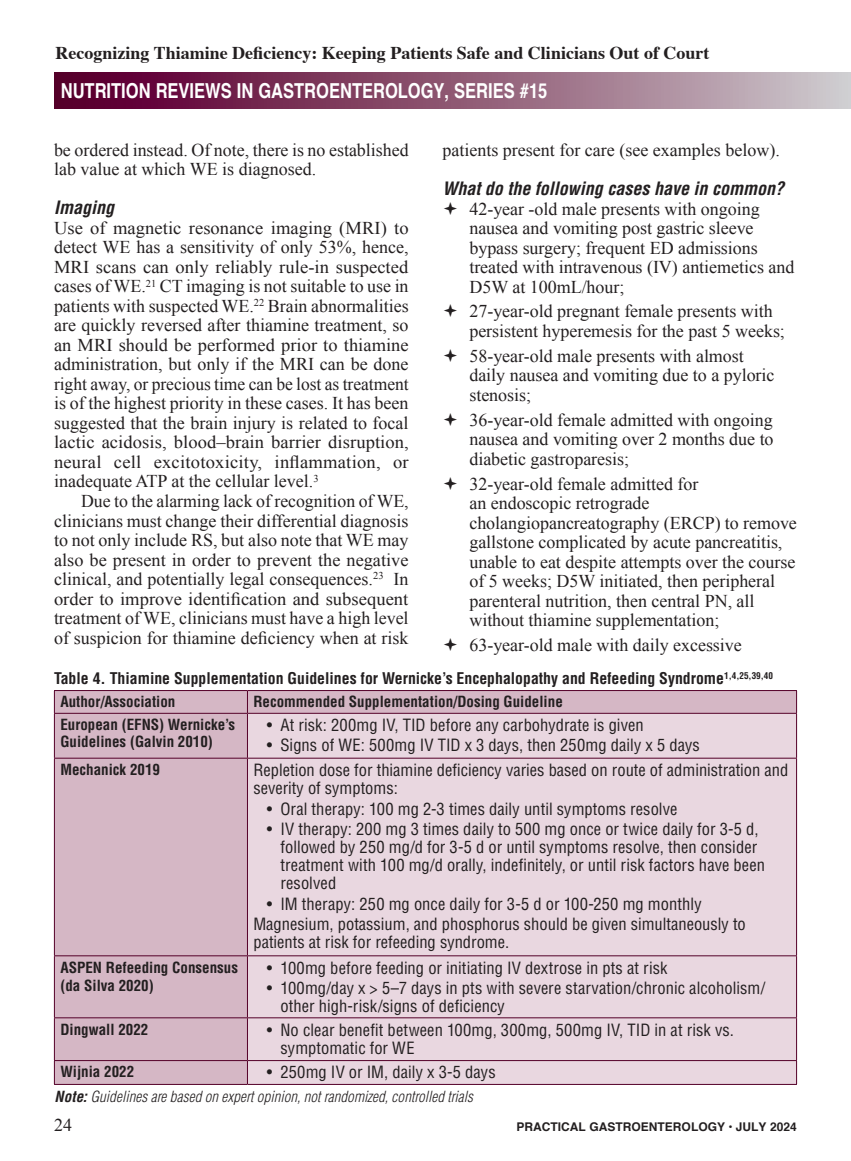
<style>
.page{position:relative;width:851px;height:1161px;background:#fff}
.page>*{position:absolute;margin:0;border:0;box-sizing:border-box;transform-origin:0 0}
.t1{font:700 20.7px "Helvetica";color:#fff;scale:.8 1}
.A_Body_Copy-1st_P{font:18px/19.5px "Times New Roman";color:#231f20}
.A_Body_Copy{font:18px/19.5px "Times New Roman";color:#231f20;text-align:justify}
.t2{font:700 18px "Times";color:#231f20}
.Adrien_Subhead_Italic{font:italic 700 condensed 18px "Helvetica LT Std";color:#231f20}
.A_Table_type{font:condensed 16.5px/18px "Helvetica LT Std";letter-spacing:.005em;color:#231f20}
.A_table_header{font:700 condensed 15.75px "Helvetica LT Std";color:#231f20}
.A_table_header-2{font:700 condensed 15px/16.5px "Helvetica LT Std";color:#231f20}
.A_Table_type-2{font:italic 300 condensed 15px "Helvetica LT Std";letter-spacing:.005em;color:#231f20}
.t3{font:700 12px "Helvetica";color:#231f20}
.s1{font-weight:700}
</style>
<div class="page">
<div style="left:54px;top:73px;width:796px;height:36px;background:linear-gradient(to right,#540023,#ccc6c9)"></div>
<div style="left:55px;top:691px;width:741px;height:393px;background:#d5b7c5"></div>
<div style="left:248px;top:714px;width:548px;height:370px;background:#e9d7e0"></div>
<hr style="left:247px;top:690px;width:549px;height:1px;background:#540028">
<svg style="left:796px;top:691px;width:1px;height:22px"></svg>
<svg style="left:54px;top:691px;width:1px;height:22px"></svg>
<hr style="left:54px;top:714px;width:1px;height:44px;background:#540028">
<hr style="left:54px;top:759px;width:1px;height:196px;background:#540028">
<hr style="left:54px;top:956px;width:1px;height:61px;background:#540028">
<hr style="left:54px;top:1018px;width:1px;height:42px;background:#540028">
<svg style="left:54px;top:1061px;width:1px;height:23px"></svg>
<hr style="left:54px;top:690px;width:193px;height:1px;background:#540028">
<svg style="left:247px;top:691px;width:1px;height:22px"></svg>
<hr style="left:54px;top:713px;width:193px;height:1px;background:#540028">
<hr style="left:54px;top:758px;width:193px;height:1px;background:#540028">
<hr style="left:54px;top:955px;width:193px;height:1px;background:#540028">
<hr style="left:54px;top:1017px;width:193px;height:1px;background:#540028">
<hr style="left:54px;top:1060px;width:193px;height:1px;background:#540028">
<hr style="left:54px;top:1084px;width:193px;height:1px;background:#540028">
<hr style="left:247px;top:713px;width:549px;height:1px;background:#540028">
<hr style="left:247px;top:714px;width:1px;height:44px;background:#540028">
<hr style="left:796px;top:714px;width:1px;height:44px;background:#540028">
<hr style="left:247px;top:758px;width:549px;height:1px;background:#540028">
<hr style="left:247px;top:759px;width:1px;height:196px;background:#540028">
<hr style="left:796px;top:759px;width:1px;height:196px;background:#540028">
<hr style="left:247px;top:955px;width:549px;height:1px;background:#540028">
<hr style="left:247px;top:956px;width:1px;height:61px;background:#540028">
<hr style="left:796px;top:956px;width:1px;height:61px;background:#540028">
<hr style="left:247px;top:1017px;width:549px;height:1px;background:#540028">
<hr style="left:247px;top:1018px;width:1px;height:42px;background:#540028">
<hr style="left:796px;top:1018px;width:1px;height:42px;background:#540028">
<hr style="left:247px;top:1060px;width:549px;height:1px;background:#540028">
<svg style="left:247px;top:1061px;width:1px;height:23px"></svg>
<svg style="left:796px;top:1061px;width:1px;height:23px"></svg>
<hr style="left:247px;top:1084px;width:549px;height:1px;background:#540028">
<p class="t2" style="left:56px;top:35px;width:655px">Recognizing Thiamine Deficiency: Keeping Patients Safe and Clinicians Out of Court</p>
<p class="t1" style="left:61px;top:74px;width:609px">NUTRITION REVIEWS IN GASTROENTEROLOGY, SERIES #15</p>
<p class="A_Body_Copy-1st_P" style="left:54px;top:140px;width:356px">be ordered instead. Of note, there is no established lab value at which WE is diagnosed.</p>
<p class="Adrien_Subhead_Italic" style="left:54px;top:197px;width:62px">Imaging</p>
<p class="A_Body_Copy-1st_P" style="left:54px;top:218px;width:356px;text-align:justify">Use of magnetic resonance imaging (MRI) to detect WE has a sensitivity of only 53%, hence, MRI scans can only reliably rule-in suspected cases of WE.<sup>21</sup> CT imaging is not suitable to use in patients with suspected WE.<sup>22</sup> Brain abnormalities are quickly reversed after thiamine treatment, so an MRI should be performed prior to thiamine administration, but only if the MRI can be done right away, or precious time can be lost as treatment is of the highest priority in these cases. It has been suggested that the brain injury is related to focal lactic acidosis, blood–brain barrier disruption, neural cell excitotoxicity, inflammation, or inadequate ATP at the cellular level.<sup>3</sup></p>
<p class="A_Body_Copy" style="left:54px;top:491px;width:356px;text-indent:27px">Due to the alarming lack of recognition of WE, clinicians must change their differential diagnosis to not only include RS, but also note that WE may also be present in order to prevent the negative clinical, and potentially legal consequences.<sup>23</sup> In order to improve identification and subsequent treatment of WE, clinicians must have a high level of suspicion for thiamine deficiency when at risk</p>
<p class="A_table_header" style="left:54px;top:669px;width:720px">Table 4. Thiamine Supplementation Guidelines for Wernicke’s Encephalopathy and Refeeding Syndrome<sup>1,4,25,39,40</sup></p>
<p class="A_table_header-2" style="left:60px;top:694px;width:117px">Author/Association</p>
<p class="A_table_header-2" style="left:253px;top:694px;width:311px">Recommended Supplementation/Dosing Guideline</p>
<p class="A_table_header-2" style="left:60px;top:716px;width:176px">European (EFNS) Wernicke’s<br>Guidelines (Galvin 2010)</p>
<p class="A_Table_type" style="left:267px;top:716px;width:378px">• At risk: 200mg IV, TID before any carbohydrate is given</p>
<p class="A_Body_Copy" style="left:442px;top:140px;width:339px">patients present for care (see examples below).</p>
<p class="Adrien_Subhead_Italic" style="left:442px;top:177px;width:343px">What do the following cases have in common?</p>
<p class="A_Body_Copy-1st_P" style="left:469px;top:198px;width:326px">42-year -old male presents with ongoing nausea and vomiting post gastric sleeve bypass surgery; frequent ED admissions treated with intravenous (IV) antiemetics and D5W at 100mL/hour;</p>
<p class="A_Body_Copy-1st_P" style="left:469px;top:301px;width:317px">27-year-old pregnant female presents with persistent hyperemesis for the past 5 weeks;</p>
<p class="A_Body_Copy-1st_P" style="left:469px;top:346px;width:306px">58-year-old male presents with almost daily nausea and vomiting due to a pyloric stenosis;</p>
<p class="A_Body_Copy-1st_P" style="left:469px;top:410px;width:306px;text-align:justify">36-year-old female admitted with ongoing nausea and vomiting over 2 months due to diabetic gastroparesis;</p>
<p class="A_Body_Copy-1st_P" style="left:469px;top:474px;width:329px">32-year-old female admitted for<br>an endoscopic retrograde cholangiopancreatography (ERCP) to remove gallstone complicated by acute pancreatitis, unable to eat despite attempts over the course of 5 weeks; D5W initiated, then peripheral parenteral nutrition, then central PN, all without thiamine supplementation;</p>
<p class="A_Body_Copy-1st_P" style="left:469px;top:635px;width:274px">63-year-old male with daily excessive</p>
<p class="A_Table_type" style="left:267px;top:736px;width:434px">• Signs of WE: 500mg IV TID x 3 days, then 250mg daily x 5 days</p>
<p class="A_table_header-2" style="left:60px;top:761px;width:101px">Mechanick 2019</p>
<p class="A_Table_type" style="left:253px;top:761px;width:536px">Repletion dose for thiamine deficiency varies based on route of administration and severity of symptoms:</p>
<p class="A_Table_type" style="left:267px;top:800px;width:412px">• Oral therapy: 100 mg 2-3 times daily until symptoms resolve</p>
<p class="A_Table_type" style="left:280px;top:820px;width:486px;text-indent:-14px">• IV therapy: 200 mg 3 times daily to 500 mg once or twice daily for 3-5 d, followed by 250 mg/d for 3-5 d or until symptoms resolve, then consider treatment with 100 mg/d orally, indefinitely, or until risk factors have been resolved</p>
<p class="A_Table_type" style="left:267px;top:894px;width:436px">• IM therapy: 250 mg once daily for 3-5 d or 100-250 mg monthly</p>
<p class="A_Table_type" style="left:253px;top:915px;width:494px">Magnesium, potassium, and phosphorus should be given simultaneously to patients at risk for refeeding syndrome.</p>
<p class="A_table_header-2" style="left:60px;top:959px;width:179px">ASPEN Refeeding Consensus</p>
<p class="A_table_header-2" style="left:60px;top:977px;width:95px">(da Silva 2020)</p>
<p class="A_Table_type" style="left:267px;top:959px;width:402px">• 100mg before feeding or initiating IV dextrose in pts at risk</p>
<p class="A_Table_type" style="left:280px;top:979px;width:486px;text-indent:-14px">• 100mg/day x &gt; 5–7 days in pts with severe starvation/chronic alcoholism/ other high-risk/signs of deficiency</p>
<p class="A_table_header-2" style="left:60px;top:1021px;width:89px">Dingwall 2022</p>
<p class="A_Table_type" style="left:280px;top:1021px;width:455px;text-indent:-14px">• No clear benefit between 100mg, 300mg, 500mg IV, TID in at risk vs. symptomatic for WE</p>
<p class="A_table_header-2" style="left:60px;top:1064px;width:75px">Wijnia 2022</p>
<p class="A_Table_type" style="left:267px;top:1063px;width:230px">• 250mg IV or IM, daily x 3-5 days</p>
<p class="A_Table_type-2" style="left:55px;top:1087px;width:420px"><span class="s1">Note:</span> Guidelines are based on expert opinion, not randomized, controlled trials</p>
<p class="A_Body_Copy-1st_P" style="left:54px;top:1115px;width:19px">24</p>
<p class="t3" style="left:516px;top:1117px;width:282px">PRACTICAL GASTROENTEROLOGY • JULY 2024</p>
</div>
